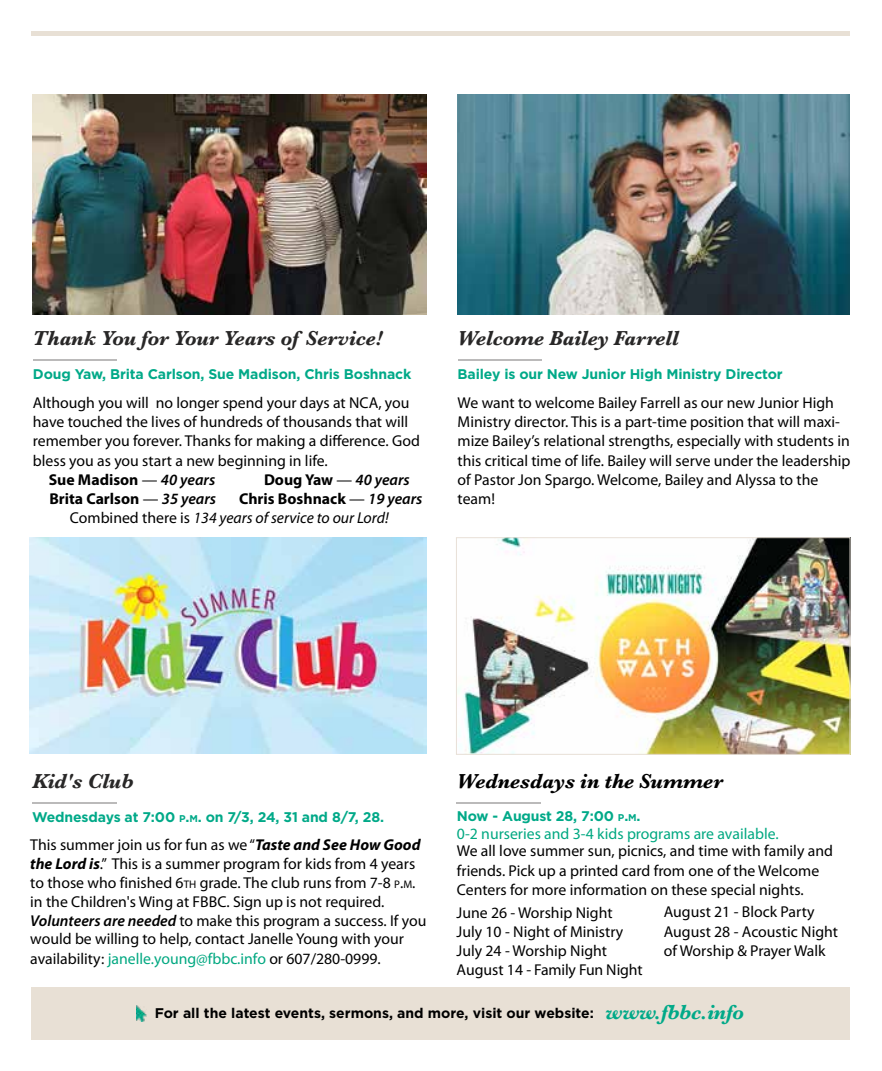
<style>
.page{position:relative;width:882px;height:1071px;background:#fff}
.page>*{position:absolute;margin:0;border:0;box-sizing:border-box;transform-origin:0 0}
.t1{font:italic 700 21px "Baskerville";letter-spacing:-.01em;color:#282727}
.t2{font:italic 700 21px "Baskerville";letter-spacing:-.01em;color:#000}
.t3{font:15.75px/19.2px "Myriad Pro";color:#000}
.t4{font:15.75px/19.2px "Myriad Pro";color:#000101}
.t5{font:italic 15.75px/19.2px "Myriad Pro";color:#000101}
.t6{font:700 15.75px "Myriad Pro";color:#000101}
.t7{font:15.75px "Myriad Pro";color:#00a881}
.t8{font:700 14px "Gotham";letter-spacing:-.01em;color:#00a988}
.t9{font:700 14px "Gotham";color:#000}
.s1{font-weight:400}
.s2{font-weight:600;font-style:italic}
.s3{font-weight:700;font-style:normal}
.s4{font-style:normal}
.s5{font-weight:600}
.s6{font-size:9.8px}
.s7{font-style:inherit}
.s8{font-weight:700;font-style:italic}
.s9{font-size:11.03px}
.s10{color:#00a881}
.s11{font-family:"Baskerville";font-style:italic;font-size:21px;color:#00a988}
</style>
<div class="page">
<hr style="left:32px;top:32px;width:818px;height:4px;background:#e8e0d5">
<div style="left:32px;top:987px;width:818px;height:53px;background:#e8e0d5"></div>
<img style="left:136px;top:1005px;width:11px;height:16px">
<hr style="left:33px;top:359px;width:84px;height:2px;background:#bbbaba">
<hr style="left:458px;top:359px;width:84px;height:2px;background:#bbbaba">
<hr style="left:32px;top:802px;width:84px;height:2px;background:#bbbaba">
<img style="left:30px;top:537px;width:397px;height:216px">
<hr style="left:457px;top:802px;width:84px;height:2px;background:#bbbaba">
<img style="left:458px;top:539px;width:390px;height:214px">
<div style="left:456px;top:537px;width:394px;height:218px;border:1px solid #e8e0d7"></div>
<img style="left:458px;top:95px;width:392px;height:220px">
<img style="left:33px;top:95px;width:394px;height:220px">
<h1 class="t1" style="left:33px;top:324px;width:351px">Thank You for Your Years of Service!</h1>
<h1 class="t1" style="left:458px;top:324px;width:222px">Welcome Bailey Farrell</h1>
<p class="t8" style="left:33px;top:366px;width:380px">Doug Yaw, Brita Carlson, Sue Madison, Chris Boshnack</p>
<p class="t8" style="left:458px;top:366px;width:327px">Bailey is our New Junior High Ministry Director</p>
<p class="t4" style="left:33px;top:393px;width:378px">Although you will no longer spend your days at NCA, you</p>
<p class="t4" style="left:33px;top:412px;width:377px">have touched the lives of hundreds of thousands that will</p>
<p class="t4" style="left:33px;top:431px;width:389px">remember you forever. Thanks for making a difference. God</p>
<p class="t4" style="left:33px;top:450px;width:296px">bless you as you start a new beginning in life.</p>
<p class="t6" style="left:49px;top:469px;width:168px">Sue Madison <span class="s1">—</span> <span class="s2">40 years</span></p>
<p class="t6" style="left:264px;top:469px;width:147px">Doug Yaw <span class="s1">—</span> <span class="s2">40 years</span></p>
<p class="t6" style="left:49px;top:489px;width:168px">Brita Carlson <span class="s1">—</span> <span class="s2">35 years</span></p>
<p class="t5" style="left:70px;top:489px;width:354px;text-indent:169px"><span class="s3">Chris Boshnack</span> <span class="s4">—</span> <span class="s5">19 years<br></span><span class="s4">Combined there is</span> 134 years of service to our Lord!</p>
<p class="t4" style="left:458px;top:393px;width:394px">We want to welcome Bailey Farrell as our new Junior High Ministry director. This is a part-time position that will maxi&shy;mize Bailey’s relational strengths, especially with students in this critical time of life. Bailey will serve under the leadership of Pastor Jon Spargo. Welcome, Bailey and Alyssa to the team!</p>
<h1 class="t1" style="left:32px;top:767px;width:103px">Kid's Club</h1>
<p class="t8" style="left:32px;top:809px;width:353px">Wednesdays at 7:00 <span class="s6">p</span><span class="s7">.</span><span class="s6">m</span>. on 7/3, 24, 31 and 8/7, 28.</p>
<p class="t3" style="left:30px;top:835px;width:398px">This summer join us for fun as we “<span class="s8">Taste and See How Good the Lord is</span>.” This is a summer program for kids from 4 years to those who finished 6<span class="s9">th</span> grade. The club runs from 7-8 <span class="s9">p</span><span class="s7">.</span><span class="s9">m</span>. in the Children's Wing at FBBC. Sign up is not required.<br><span class="s2">Volunteers are needed</span> to make this program a success. If you would be willing to help, contact Janelle Young with your availability: <span class="s10">janelle.young@fbbc.info</span> or 607/280-0999.</p>
<h1 class="t2" style="left:457px;top:767px;width:267px">Wednesdays in the Summer</h1>
<p class="t8" style="left:457px;top:807px;width:185px">Now - August 28, 7:00 <span class="s6">p</span><span class="s7">.</span><span class="s6">m</span>.</p>
<p class="t7" style="left:457px;top:824px;width:323px">0-2 nurseries and 3-4 kids programs are available.</p>
<p class="t3" style="left:457px;top:841px;width:378px">We all love summer sun, picnics, and time with family and friends. Pick up a printed card from one of the Welcome<br>Centers for more information on these special nights.</p>
<p class="t3" style="left:457px;top:902px;width:188px">June 26 - Worship Night<br>July 10 - Night of Ministry<br>July 24 - Worship Night<br>August 14 - Family Fun Night</p>
<p class="t3" style="left:664px;top:902px;width:176px">August 21 - Block Party<br>August 28 - Acoustic Night of Worship &amp; Prayer Walk</p>
<p class="t9" style="left:155px;top:1005px;width:591px">For all the latest events, sermons, and more, visit our website: <span class="s11">www.fbbc.info</span></p>
</div>
